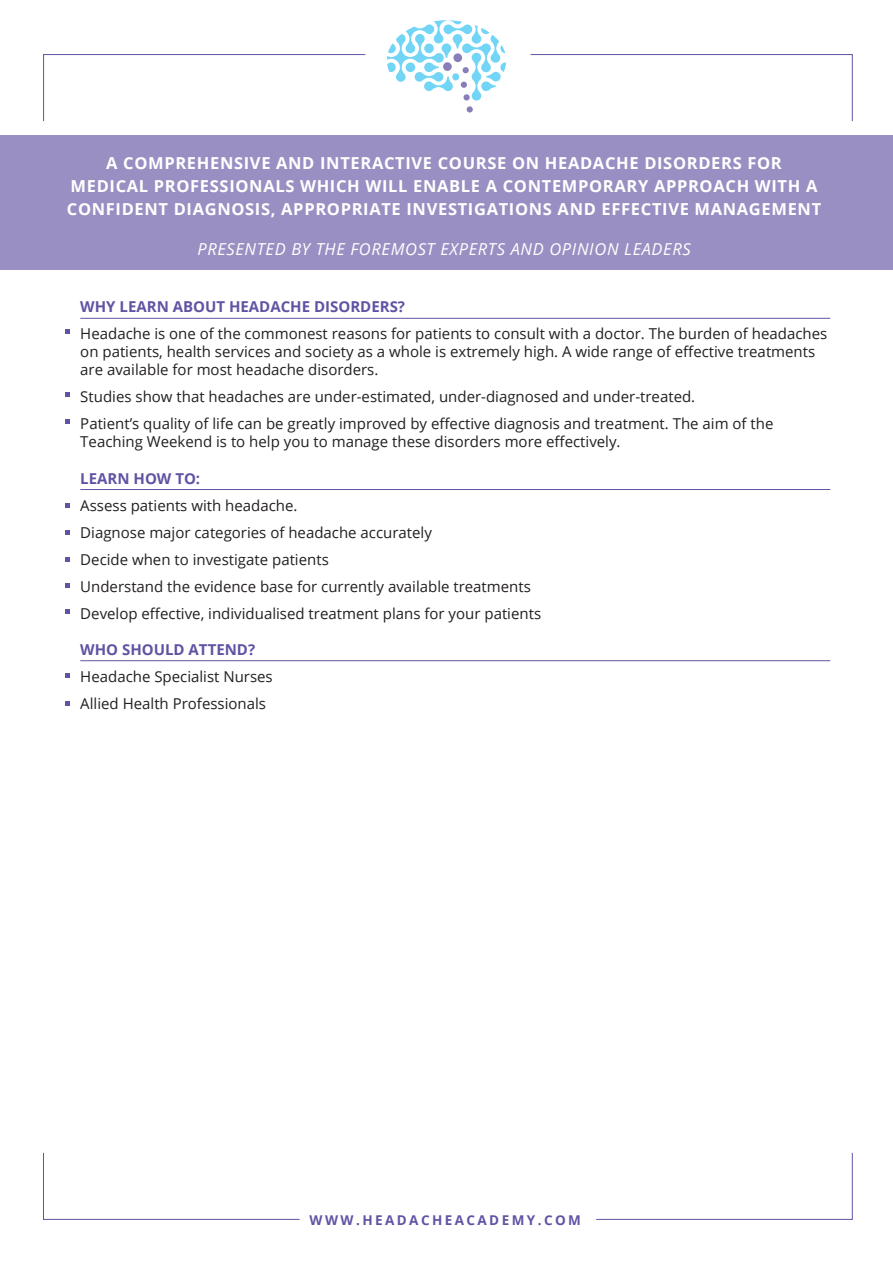
<style>
.page{position:relative;width:893px;height:1263px;background:#fff}
.page>*{position:absolute;margin:0;border:0;box-sizing:border-box;transform-origin:0 0}
.t1{font:700 16.5px/22.8px "Open Sans";letter-spacing:.04em;color:#fff;text-align:center}
.t2{font:italic 16.5px "Open Sans";letter-spacing:.04em;color:#fff}
.t3{font:15px/27px "Open Sans";color:#231f20}
.t4{font:700 15px "Open Sans";color:#6153a3}
.t5{font:700 13.5px "Open Sans";letter-spacing:.18em;color:#6153a3}
</style>
<div class="page">
<div style="left:0;top:136px;width:893px;height:134px;background:#998fc2"></div>
<svg style="left:66px;top:329px;width:4px;height:4px"></svg>
<svg style="left:66px;top:392px;width:4px;height:5px"></svg>
<svg style="left:66px;top:419px;width:4px;height:5px"></svg>
<svg style="left:66px;top:504px;width:4px;height:4px"></svg>
<svg style="left:66px;top:531px;width:4px;height:4px"></svg>
<svg style="left:66px;top:557px;width:4px;height:4px"></svg>
<svg style="left:66px;top:583px;width:4px;height:4px"></svg>
<svg style="left:66px;top:674px;width:4px;height:4px"></svg>
<svg style="left:66px;top:701px;width:4px;height:4px"></svg>
<svg style="left:66px;top:609px;width:4px;height:5px"></svg>
<div style="left:467px;top:106px;width:6px;height:7px;background:#887eba;border-radius:50%"></div>
<svg style="left:387px;top:20px;width:119px;height:81px"></svg>
<svg style="left:43px;top:54px;width:323px;height:68px"></svg>
<svg style="left:530px;top:54px;width:323px;height:68px"></svg>
<svg style="left:43px;top:1152px;width:257px;height:68px"></svg>
<svg style="left:596px;top:1152px;width:257px;height:68px"></svg>
<hr style="left:80px;top:318px;width:750px;height:1px;background:#6253a2">
<hr style="left:80px;top:489px;width:750px;height:1px;background:#6253a2">
<hr style="left:80px;top:660px;width:750px;height:1px;background:#6253a2">
<p class="t1" style="left:67px;top:152px;width:756px">A COMPREHENSIVE AND INTERACTIVE COURSE ON HEADACHE DISORDERS FOR<br>MEDICAL PROFESSIONALS WHICH WILL ENABLE A CONTEMPORARY APPROACH WITH A<br>CONFIDENT DIAGNOSIS, APPROPRIATE INVESTIGATIONS AND EFFECTIVE MANAGEMENT</p>
<p class="t2" style="left:197px;top:237px;width:495px">PRESENTED BY THE FOREMOST EXPERTS AND OPINION LEADERS</p>
<p class="t4" style="left:80px;top:296px;width:326px">WHY LEARN ABOUT HEADACHE DISORDERS?</p>
<p class="t3" style="left:80px;top:325px;width:748px;line-height:18px">Headache is one of the commonest reasons for patients to consult with a doctor. The burden of headaches on patients, health services and society as a whole is extremely high. A wide range of effective treatments are available for most headache disorders.</p>
<p class="t3" style="left:80px;top:383px;width:695px">Studies show that headaches are under-estimated, under-diagnosed and under-treated.<br>Patient’s quality of life can be greatly improved by effective diagnosis and treatment. The aim of the</p>
<p class="t3" style="left:80px;top:428px;width:542px">Teaching Weekend is to help you to manage these disorders more effectively.</p>
<p class="t4" style="left:80px;top:467px;width:121px">LEARN HOW TO:</p>
<p class="t3" style="left:80px;top:491px;width:462px">Assess patients with headache.<br>Diagnose major categories of headache accurately<br>Decide when to investigate patients<br>Understand the evidence base for currently available treatments Develop effective, individualised treatment plans for your patients</p>
<p class="t4" style="left:80px;top:638px;width:176px">WHO SHOULD ATTEND?</p>
<p class="t3" style="left:80px;top:662px;width:194px">Headache Specialist Nurses<br>Allied Health Professionals</p>
<p class="t5" style="left:310px;top:1210px;width:273px">WWW.HEADACHEACADEMY.COM</p>
</div>
